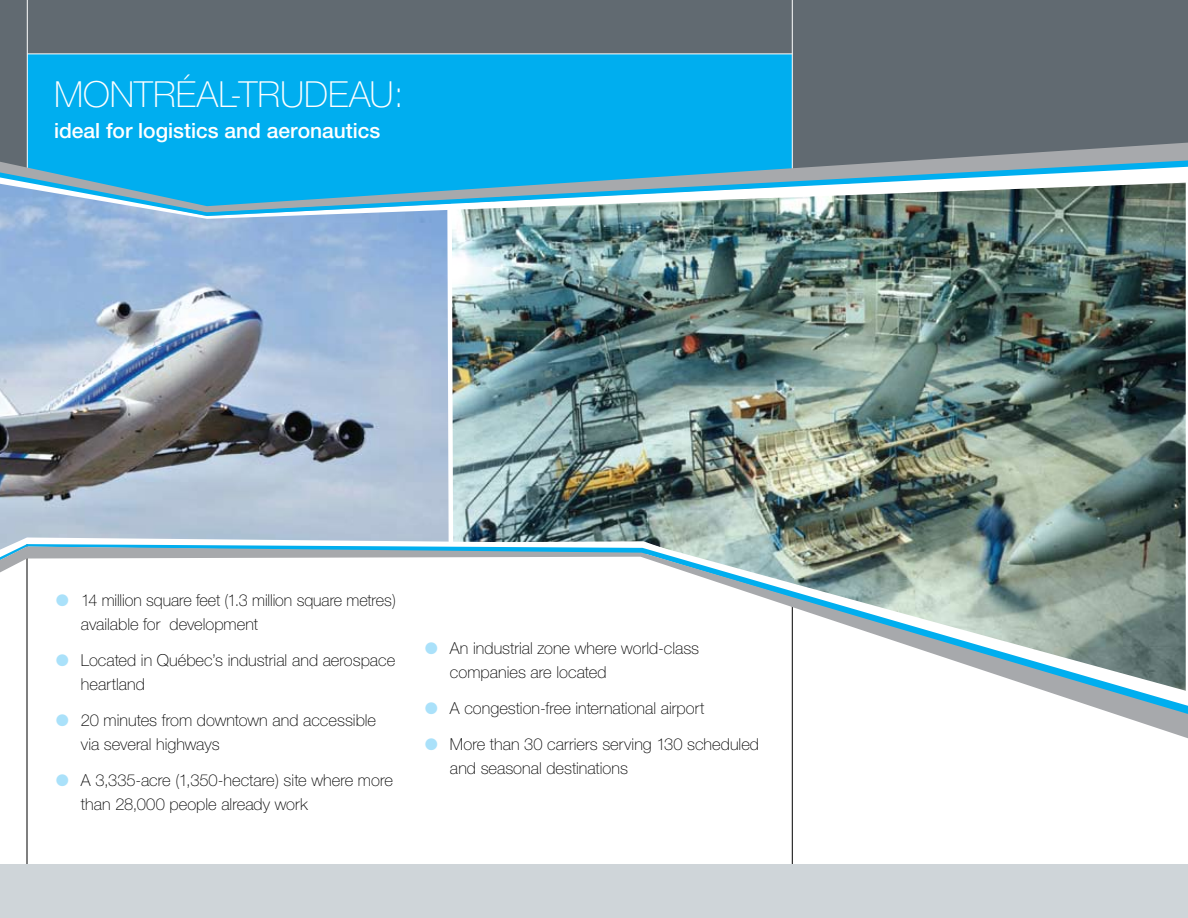
<style>
.page{position:relative;width:1188px;height:918px;background:#fff}
.page>*{position:absolute;margin:0;border:0;box-sizing:border-box;transform-origin:0 0}
.t1{font:100 36px "Helvetica Neue";color:#fff}
.t2{font:500 21px "Helvetica Neue";color:#fff}
.t3{font:100 16.5px/24px "Helvetica Neue";color:#000}
.s1{font-size:33px;color:#aae1fa}
</style>
<div class="page">
<hr style="left:27px;top:540px;width:1px;height:324px;background:#000">
<hr style="left:792px;top:579px;width:1px;height:285px;background:#000">
<div style="left:0;top:0;width:1188px;height:216px;background:#616a71"></div>
<div style="left:27px;top:54px;width:765px;height:162px;background:#00aeef"></div>
<hr style="left:27px;top:0;width:1px;height:285px;background:#fff">
<hr style="left:792px;top:0;width:1px;height:285px;background:#fff">
<div style="left:0;top:865px;width:1188px;height:53px;background:#cfd5d9"></div>
<hr style="left:27px;top:54px;width:765px;height:1px;background:#fff">
<img style="left:0;top:219px;width:445px;height:318px">
<img style="left:455px;top:219px;width:731px;height:318px">
<svg style="left:445px;top:219px;width:10px;height:318px"></svg>
<svg style="left:0;top:216px;width:1186px;height:3px;background:#809da9"></svg>
<img style="left:0;top:212px;width:1188px;height:4px">
<svg style="left:0;top:143px;width:1188px;height:69px"></svg>
<img style="left:0;top:537px;width:1186px;height:7px">
<svg style="left:0;top:547px;width:1188px;height:191px"></svg>
<h1 class="t1" style="left:54px;top:73px;width:53px">Montr</h1>
<h1 class="t1" style="left:176px;top:73px;width:105px">éal-Trudeau</h1>
<h1 class="t1" style="left:394px;top:73px;width:12px">:</h1>
<p class="t2" style="left:54px;top:118px;width:328px">ideal for logistics and aeronautics</p>
<p class="t3" style="left:81px;top:588px;width:316px;text-indent:-27px"><span class="s1">•</span> 14 million square feet (1.3 million square metres) available for development</p>
<p class="t3" style="left:81px;top:648px;width:316px;text-indent:-27px"><span class="s1">•</span> Located in Québec’s industrial and aerospace heartland</p>
<p class="t3" style="left:81px;top:708px;width:297px;text-indent:-27px"><span class="s1">•</span> 20 minutes from downtown and accessible via several highways</p>
<p class="t3" style="left:81px;top:768px;width:313px;text-indent:-27px"><span class="s1">•</span> A 3,335-acre (1,350-hectare) site where more than 28,000 people already work</p>
<p class="t3" style="left:450px;top:636px;width:251px;text-indent:-27px"><span class="s1">•</span> An industrial zone where world-class companies are located</p>
<p class="t3" style="left:423px;top:696px;width:283px"><span class="s1">•</span> A congestion-free international airport</p>
<p class="t3" style="left:450px;top:732px;width:311px;text-indent:-27px"><span class="s1">•</span> More than 30 carriers serving 130 scheduled and seasonal destinations</p>
</div>
